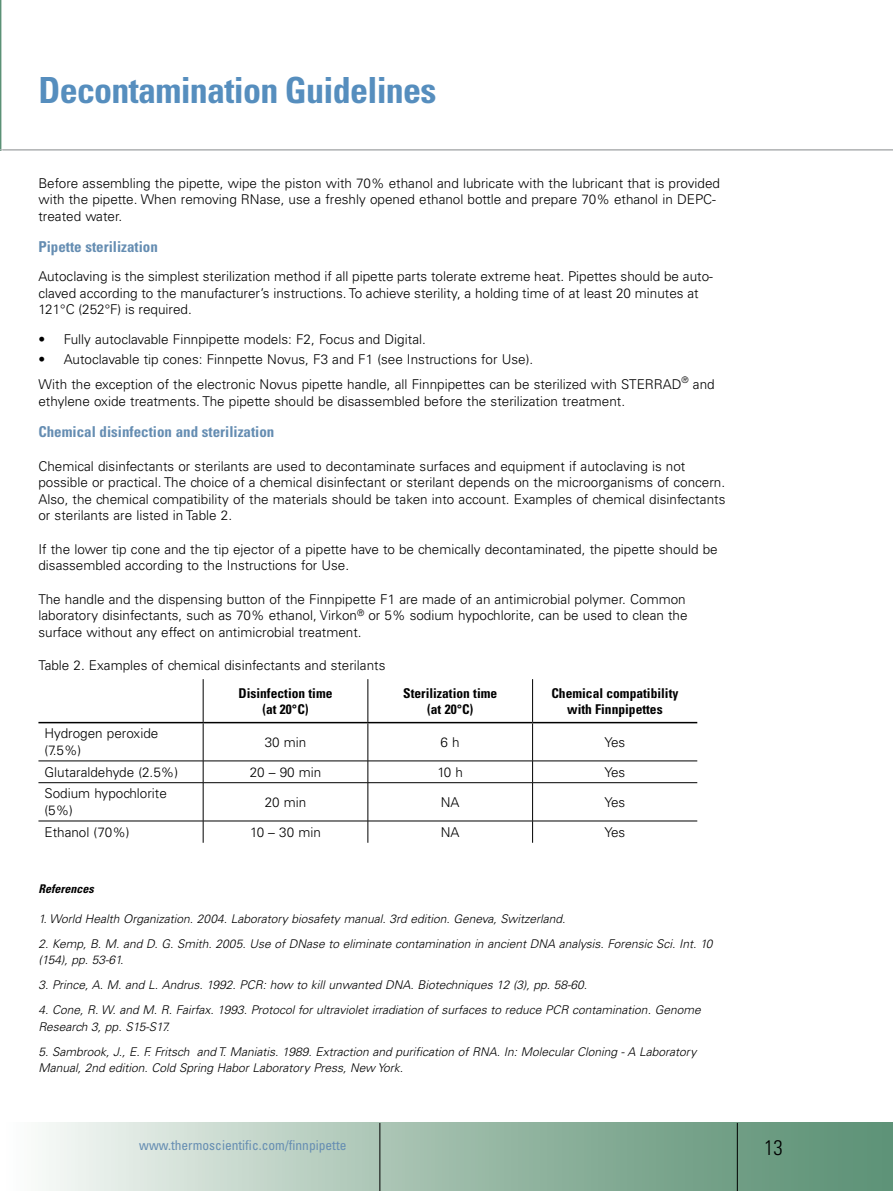
<style>
.page{position:relative;width:893px;height:1191px;background:#fff}
.page>*{position:absolute;margin:0;border:0;box-sizing:border-box;transform-origin:0 0}
.t1{font:700 condensed 36px "Univers LT Std";letter-spacing:-.02em;color:#568ebe}
.t2{font:300 condensed 21px "Univers LT Std";color:#000}
.t3{font:700 condensed 15px "Univers LT Std";color:#658db2}
.t4{font:300 13.5px/16.5px "Univers LT Std";color:#000}
.t5{font:700 condensed 13.5px/16.5px "Univers LT Std";color:#000;text-align:center}
.t6{font:condensed 13.5px "Univers LT Std";color:#658db2}
.t7{font:italic 300 12px/16.5px "Univers LT Std";color:#000}
.t8{font:italic 700 condensed 12px "Univers LT Std";color:#000}
</style>
<div class="page">
<hr style="left:0;top:0;width:1px;height:150px;background:#5b9176">
<div style="left:1px;top:1122px;width:892px;height:69px;background:linear-gradient(to right,#f6f8f5,#528a6c)"></div>
<hr style="left:380px;top:1122px;width:1px;height:69px;background:#000">
<hr style="left:737px;top:1122px;width:1px;height:69px;background:#000">
<hr style="left:1px;top:0;width:2px;height:1128px;background:#fff">
<hr style="left:0;top:149px;width:893px;height:1px;background:#b1b3b4">
<hr style="left:203px;top:679px;width:1px;height:43px;background:#000">
<hr style="left:368px;top:679px;width:1px;height:43px;background:#000">
<hr style="left:532px;top:679px;width:1px;height:43px;background:#000">
<hr style="left:203px;top:723px;width:1px;height:37px;background:#000">
<hr style="left:368px;top:723px;width:1px;height:37px;background:#000">
<hr style="left:532px;top:723px;width:1px;height:37px;background:#000">
<hr style="left:38px;top:760px;width:165px;height:1px;background:#000">
<hr style="left:203px;top:760px;width:165px;height:1px;background:#000">
<svg style="left:203px;top:761px;width:1px;height:21px"></svg>
<hr style="left:368px;top:760px;width:165px;height:1px;background:#000">
<svg style="left:368px;top:761px;width:1px;height:21px"></svg>
<hr style="left:533px;top:760px;width:164px;height:1px;background:#000">
<svg style="left:532px;top:761px;width:1px;height:21px"></svg>
<hr style="left:38px;top:782px;width:165px;height:1px;background:#000">
<hr style="left:203px;top:782px;width:165px;height:1px;background:#000">
<hr style="left:203px;top:783px;width:1px;height:37px;background:#000">
<hr style="left:368px;top:782px;width:165px;height:1px;background:#000">
<hr style="left:368px;top:783px;width:1px;height:37px;background:#000">
<hr style="left:533px;top:782px;width:164px;height:1px;background:#000">
<hr style="left:532px;top:783px;width:1px;height:37px;background:#000">
<hr style="left:38px;top:820px;width:165px;height:1px;background:#000">
<hr style="left:203px;top:820px;width:165px;height:1px;background:#000">
<svg style="left:203px;top:821px;width:1px;height:21px"></svg>
<hr style="left:368px;top:820px;width:165px;height:1px;background:#000">
<svg style="left:368px;top:821px;width:1px;height:21px"></svg>
<hr style="left:533px;top:820px;width:164px;height:1px;background:#000">
<svg style="left:532px;top:821px;width:1px;height:21px"></svg>
<hr style="left:38px;top:722px;width:165px;height:1px;background:#000">
<hr style="left:203px;top:722px;width:165px;height:1px;background:#000">
<hr style="left:368px;top:722px;width:165px;height:1px;background:#000">
<hr style="left:533px;top:722px;width:164px;height:1px;background:#000">
<h1 class="t1" style="left:38px;top:68px;width:400px">Decontamination Guidelines</h1>
<p class="t4" style="left:38px;top:175px;width:683px">Before assembling the pipette, wipe the piston with 70% ethanol and lubricate with the lubricant that is provided with the pipette. When removing RNase, use a freshly opened ethanol bottle and prepare 70% ethanol in DEPC&shy;treated water.</p>
<p class="t3" style="left:38px;top:237px;width:121px">Pipette sterilization</p>
<p class="t4" style="left:38px;top:268px;width:676px">Autoclaving is the simplest sterilization method if all pipette parts tolerate extreme heat. Pipettes should be auto&shy;claved according to the manufacturer’s instructions. To achieve sterility, a holding time of at least 20 minutes at<br>121°C (252°F) is required.</p>
<p class="t4" style="left:38px;top:331px;width:389px">• Fully autoclavable Finnpipette models: F2, Focus and Digital.</p>
<p class="t4" style="left:38px;top:347px;width:678px;line-height:25px">• Autoclavable tip cones: Finnpette Novus, F3 and F1 (see Instructions for Use).<br>With the exception of the electronic Novus pipette handle, all Finnpipettes can be sterilized with STERRAD<sup>®</sup> and</p>
<p class="t4" style="left:38px;top:393px;width:588px">ethylene oxide treatments. The pipette should be disassembled before the sterilization treatment.</p>
<p class="t3" style="left:38px;top:423px;width:238px">Chemical disinfection and sterilization</p>
<p class="t4" style="left:38px;top:458px;width:688px">Chemical disinfectants or sterilants are used to decontaminate surfaces and equipment if autoclaving is not possible or practical. The choice of a chemical disinfectant or sterilant depends on the microorganisms of concern.<br>Also, the chemical compatibility of the materials should be taken into account. Examples of chemical disinfectants or sterilants are listed in Table 2.</p>
<p class="t4" style="left:38px;top:541px;width:681px">If the lower tip cone and the tip ejector of a pipette have to be chemically decontaminated, the pipette should be disassembled according to the Instructions for Use.</p>
<p class="t4" style="left:38px;top:591px;width:651px">The handle and the dispensing button of the Finnpipette F1 are made of an antimicrobial polymer. Common laboratory disinfectants, such as 70% ethanol, Virkon<sup>®</sup> or 5% sodium hypochlorite, can be used to clean the surface without any effect on antimicrobial treatment.</p>
<p class="t4" style="left:38px;top:657px;width:348px">Table 2. Examples of chemical disinfectants and sterilants</p>
<p class="t5" style="left:238px;top:684px;width:96px">Disinfection time (at 20°C)</p>
<p class="t5" style="left:403px;top:684px;width:96px">Sterilization time (at 20°C)</p>
<p class="t5" style="left:551px;top:684px;width:129px">Chemical compatibility with Finnpipettes</p>
<p class="t4" style="left:44px;top:725px;width:115px">Hydrogen peroxide (7.5%)</p>
<p class="t4" style="left:265px;top:733px;width:43px">30 min</p>
<p class="t4" style="left:441px;top:733px;width:21px">6 h</p>
<p class="t4" style="left:605px;top:733px;width:22px">Yes</p>
<p class="t4" style="left:44px;top:763px;width:135px">Glutaraldehyde (2.5%)</p>
<p class="t4" style="left:250px;top:763px;width:73px">20 – 90 min</p>
<p class="t4" style="left:437px;top:763px;width:27px">10 h</p>
<p class="t4" style="left:605px;top:763px;width:22px">Yes</p>
<p class="t4" style="left:44px;top:785px;width:124px">Sodium hypochlorite (5%)</p>
<p class="t4" style="left:265px;top:793px;width:43px">20 min</p>
<p class="t4" style="left:441px;top:793px;width:20px">NA</p>
<p class="t4" style="left:605px;top:793px;width:22px">Yes</p>
<p class="t4" style="left:44px;top:823px;width:87px">Ethanol (70%)</p>
<p class="t4" style="left:250px;top:823px;width:72px">10 – 30 min</p>
<p class="t4" style="left:441px;top:823px;width:20px">NA</p>
<p class="t4" style="left:605px;top:823px;width:22px">Yes</p>
<p class="t8" style="left:38px;top:881px;width:57px">References</p>
<p class="t7" style="left:38px;top:910px;width:528px">1. World Health Organization. 2004. Laboratory biosafety manual. 3rd edition. Geneva, Switzerland.</p>
<p class="t7" style="left:38px;top:935px;width:675px">2. Kemp, B. M. and D. G. Smith. 2005. Use of DNase to eliminate contamination in ancient DNA analysis. Forensic Sci. Int. 10 (154), pp. 53-61.</p>
<p class="t7" style="left:38px;top:976px;width:550px">3. Prince, A. M. and L. Andrus. 1992. PCR: how to kill unwanted DNA. Biotechniques 12 (3), pp. 58-60.</p>
<p class="t7" style="left:38px;top:1001px;width:664px">4. Cone, R. W. and M. R. Fairfax. 1993. Protocol for ultraviolet irradiation of surfaces to reduce PCR contamination. Genome<br>Research 3, pp. S15-S17.</p>
<p class="t7" style="left:38px;top:1043px;width:659px">5. Sambrook, J., E. F. Fritsch and T. Maniatis. 1989. Extraction and purification of RNA. In: Molecular Cloning - A Laboratory<br>Manual, 2nd edition. Cold Spring Habor Laboratory Press, New York.</p>
<p class="t6" style="left:139px;top:1136px;width:209px">www.thermoscientific.com/finnpipette</p>
<h2 class="t2" style="left:764px;top:1134px;width:20px">13</h2>
</div>
